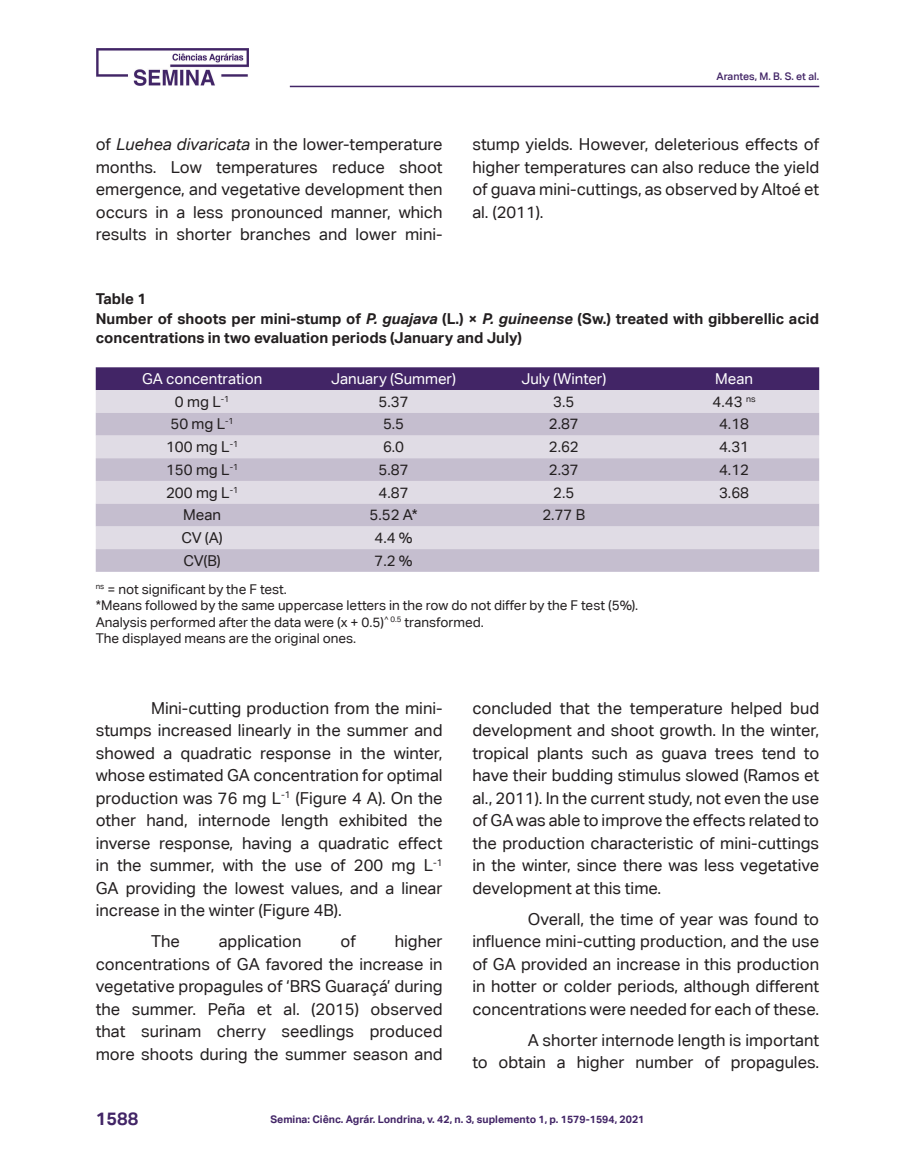
<style>
.page{position:relative;width:915px;height:1170px;background:#fff}
.page>*{position:absolute;margin:0;border:0;box-sizing:border-box;transform-origin:0 0}
.t1{font:700 18px "Aktiv Grotesk Corp";color:#422566}
.corpo_do_texto{font:16.5px/22.5px "Aktiv Grotesk Corp";color:#231f20;text-align:justify}
.título_Tabela{font:700 15px/19.5px "Aktiv Grotesk Corp";color:#231f20}
.texto_tabela{font:15px "Aktiv Grotesk Corp";color:#231f20}
.texto_tabela-2{font:15px "Aktiv Grotesk Corp";color:#fff}
.legenda_de_tabela{font:13.5px "Aktiv Grotesk Corp";color:#231f20}
.t2{font:700 10.5px "Aktiv Grotesk Corp";color:#422566}
.t3{font:500 10.5px "Aktiv Grotesk Corp";color:#422566}
.s1{font-style:italic}
</style>
<div class="page">
<hr style="left:290px;top:86px;width:529px;height:1px;background:#422566">
<img style="left:96px;top:48px;width:152px;height:37px">
<div style="left:96px;top:367px;width:722px;height:23px;background:#422566"></div>
<div style="left:96px;top:390px;width:722px;height:23px;background:#e0dce5"></div>
<svg style="left:96px;top:413px;width:722px;height:158px;background:#d0cbd8"></svg>
<p class="t3" style="left:716px;top:69px;width:104px">Arantes, M. B. S. et al.</p>
<p class="corpo_do_texto" style="left:96px;top:133px;width:348px">of <span class="s1">Luehea divaricata</span> in the lower-temperature months. Low temperatures reduce shoot emergence, and vegetative development then occurs in a less pronounced manner, which results in shorter branches and lower mini-</p>
<p class="corpo_do_texto" style="left:472px;top:133px;width:348px">stump yields. However, deleterious effects of higher temperatures can also reduce the yield of guava mini-cuttings, as observed by Altoé et al. (2011).</p>
<p class="título_Tabela" style="left:96px;top:289px;width:52px">Table 1</p>
<p class="título_Tabela" style="left:96px;top:308px;width:724px">Number of shoots per mini-stump of <span class="s1">P. guajava</span> (L.) × <span class="s1">P. guineense</span> (Sw.) treated with gibberellic acid concentrations in two evaluation periods (January and July)</p>
<p class="texto_tabela-2" style="left:142px;top:370px;width:122px">GA concentration</p>
<p class="texto_tabela-2" style="left:331px;top:370px;width:126px">January (Summer)</p>
<p class="texto_tabela-2" style="left:521px;top:370px;width:86px">July (Winter)</p>
<p class="texto_tabela-2" style="left:715px;top:370px;width:39px">Mean</p>
<p class="texto_tabela" style="left:175px;top:392px;width:56px">0 mg L<sup>-1</sup></p>
<p class="texto_tabela" style="left:378px;top:392px;width:31px">5.37</p>
<p class="texto_tabela" style="left:553px;top:392px;width:23px">3.5</p>
<p class="texto_tabela" style="left:712px;top:392px;width:44px">4.43 <sup>ns</sup></p>
<p class="texto_tabela" style="left:170px;top:415px;width:65px">50 mg L<sup>-1</sup></p>
<p class="texto_tabela" style="left:383px;top:415px;width:23px">5.5</p>
<p class="texto_tabela" style="left:548px;top:415px;width:31px">2.87</p>
<p class="texto_tabela" style="left:718px;top:415px;width:31px">4.18</p>
<p class="texto_tabela" style="left:166px;top:438px;width:74px">100 mg L<sup>-1</sup></p>
<p class="texto_tabela" style="left:383px;top:438px;width:23px">6.0</p>
<p class="texto_tabela" style="left:548px;top:438px;width:31px">2.62</p>
<p class="texto_tabela" style="left:718px;top:438px;width:31px">4.31</p>
<p class="texto_tabela" style="left:166px;top:461px;width:74px">150 mg L<sup>-1</sup></p>
<p class="texto_tabela" style="left:378px;top:461px;width:31px">5.87</p>
<p class="texto_tabela" style="left:548px;top:461px;width:31px">2.37</p>
<p class="texto_tabela" style="left:718px;top:461px;width:31px">4.12</p>
<p class="texto_tabela" style="left:166px;top:483px;width:74px">200 mg L<sup>-1</sup></p>
<p class="texto_tabela" style="left:378px;top:483px;width:31px">4.87</p>
<p class="texto_tabela" style="left:553px;top:483px;width:23px">2.5</p>
<p class="texto_tabela" style="left:718px;top:483px;width:31px">3.68</p>
<p class="texto_tabela" style="left:183px;top:506px;width:39px">Mean</p>
<p class="texto_tabela" style="left:369px;top:506px;width:50px">5.52 A*</p>
<p class="texto_tabela" style="left:542px;top:506px;width:44px">2.77 B</p>
<p class="texto_tabela" style="left:181px;top:529px;width:43px">CV (A)</p>
<p class="texto_tabela" style="left:374px;top:529px;width:40px">4.4 %</p>
<p class="texto_tabela" style="left:183px;top:551px;width:39px">CV(B)</p>
<p class="texto_tabela" style="left:374px;top:551px;width:40px">7.2 %</p>
<p class="legenda_de_tabela" style="left:96px;top:580px;width:193px"><sup>ns</sup> = not significant by the F test.</p>
<p class="legenda_de_tabela" style="left:96px;top:597px;width:543px">*Means followed by the same uppercase letters in the row do not differ by the F test (5%).</p>
<p class="legenda_de_tabela" style="left:96px;top:613px;width:389px">Analysis performed after the data were (x + 0.5)<sup>^</sup> <sup>0.5</sup> transformed.</p>
<p class="legenda_de_tabela" style="left:96px;top:630px;width:262px">The displayed means are the original ones.</p>
<p class="corpo_do_texto" style="left:96px;top:696px;width:348px;text-indent:55px">Mini-cutting production from the mini&shy;stumps increased linearly in the summer and showed a quadratic response in the winter, whose estimated GA concentration for optimal production was 76 mg L<sup>-1</sup> (Figure 4 A). On the other hand, internode length exhibited the inverse response, having a quadratic effect in the summer, with the use of 200 mg L<sup>-1<br></sup>GA providing the lowest values, and a linear increase in the winter (Figure 4B).</p>
<p class="corpo_do_texto" style="left:151px;top:930px;width:30px">The</p>
<p class="corpo_do_texto" style="left:219px;top:930px;width:84px">application</p>
<p class="corpo_do_texto" style="left:340px;top:930px;width:17px">of</p>
<p class="corpo_do_texto" style="left:96px;top:930px;width:348px;text-indent:299px">higher concentrations of GA favored the increase in vegetative propagules of ‘BRS Guaraçá’ during the summer. Peña et al. (2015) observed that surinam cherry seedlings produced more shoots during the summer season and</p>
<p class="corpo_do_texto" style="left:472px;top:696px;width:348px">concluded that the temperature helped bud development and shoot growth. In the winter, tropical plants such as guava trees tend to have their budding stimulus slowed (Ramos et al., 2011). In the current study, not even the use of GA was able to improve the effects related to the production characteristic of mini-cuttings in the winter, since there was less vegetative development at this time.</p>
<p class="corpo_do_texto" style="left:472px;top:907px;width:348px;text-indent:55px">Overall, the time of year was found to influence mini-cutting production, and the use of GA provided an increase in this production in hotter or colder periods, although different concentrations were needed for each of these.</p>
<p class="corpo_do_texto" style="left:472px;top:1028px;width:348px;text-align:right">A shorter internode length is important<br>to obtain a higher number of propagules.</p>
<p class="t1" style="left:96px;top:1107px;width:44px">1588</p>
<p class="t2" style="left:270px;top:1112px;width:375px">Semina: Ciênc. Agrár. Londrina, v. 42, n. 3, suplemento 1, p. 1579-1594, 2021</p>
</div>
